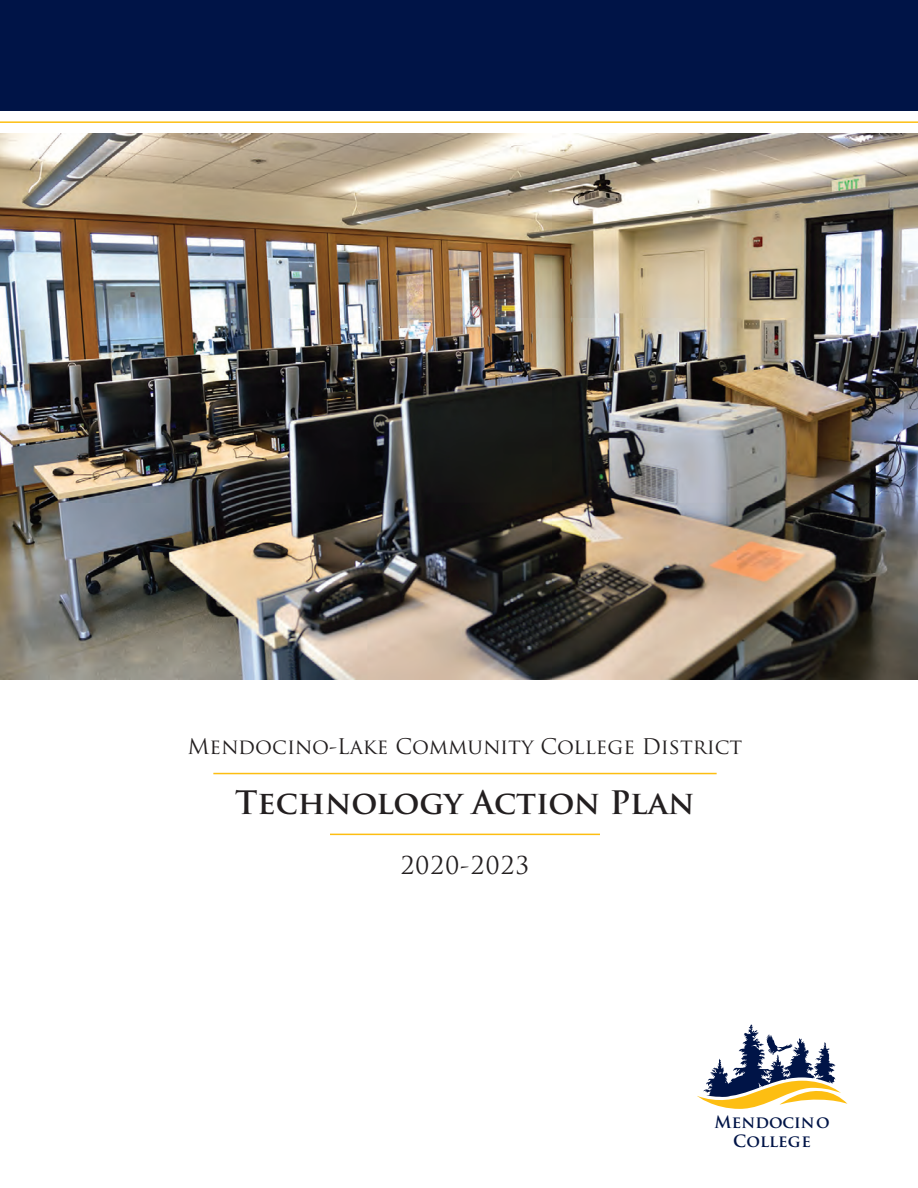
<style>
.page{position:relative;width:918px;height:1188px;background:#fff}
.page>*{position:absolute;margin:0;border:0;box-sizing:border-box;transform-origin:0 0}
.t1{font:700 31.5px "Trajan Pro";color:#231f20}
.t2{font:24px "Trajan Pro";letter-spacing:.05em;color:#231f20}
.t3{font:21px "Trajan Pro";color:#231f20}
.t4{font:700 16.5px/19px "Trajan Pro";color:#001447;text-align:center}
</style>
<div class="page">
<svg style="left:697px;top:1024px;width:151px;height:85px"></svg>
<hr style="left:330px;top:834px;width:270px;height:1px;background:#fdbe12">
<hr style="left:213px;top:773px;width:504px;height:1px;background:#fdbe12">
<img style="left:0;top:134px;width:918px;height:546px">
<div style="left:0;top:0;width:918px;height:110px;background:#001447"></div>
<hr style="left:0;top:121px;width:918px;height:2px;background:#fdbe12">
<p class="t3" style="left:188px;top:734px;width:556px">Mendocino-Lake Community College District</p>
<h1 class="t1" style="left:235px;top:783px;width:461px">Technology Action Plan</h1>
<p class="t2" style="left:401px;top:850px;width:130px">2020-2023</p>
<p class="t4" style="left:715px;top:1113px;width:117px">Mendocino<br>College</p>
</div>
